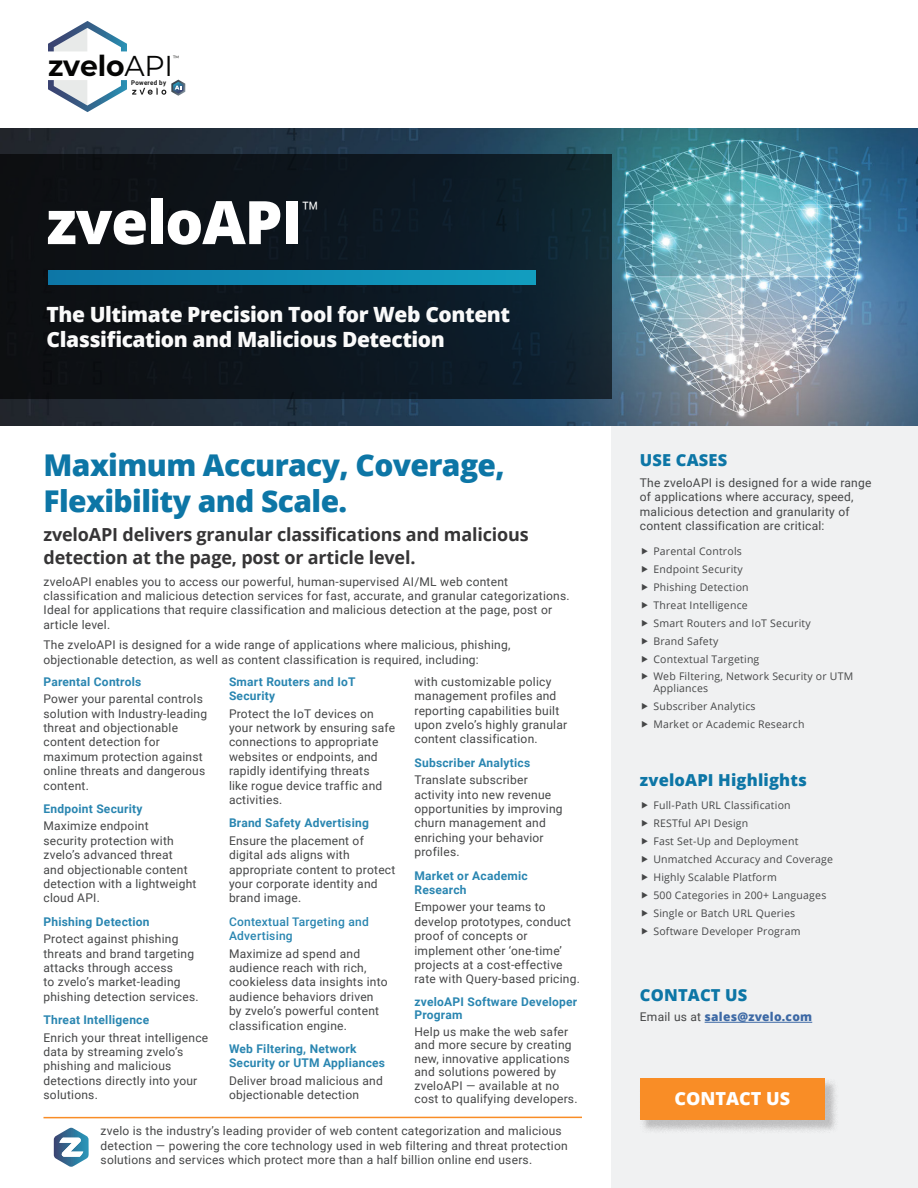
<style>
.page{position:relative;width:918px;height:1188px;background:#fff}
.page>*{position:absolute;margin:0;border:0;box-sizing:border-box;transform-origin:0 0}
.t1{font:800 60px "Open Sans";letter-spacing:-.02em;color:#fff}
.t2{font:800 30px/36px "Open Sans";letter-spacing:-.02em;color:#0d76a6}
.t3{font:700 28.8px "Montserrat";letter-spacing:-.005em;color:#050504}
.Subtitle{font:800 21px/25.2px "Open Sans";letter-spacing:-.02em;color:#fafafa}
.t4{font:700 18px/22.5px "Open Sans";letter-spacing:-.01em;color:#363536}
.Button_CTA{font:800 18px "Open Sans";color:#fff}
.Sidebar_Heading{font:800 16.5px "Open Sans";letter-spacing:.01em;color:#0d76a6}
.Body{font:12px/14.4px "Roboto";letter-spacing:.02em;color:#454647}
.Body-2{font:700 12px/14.4px "Roboto";letter-spacing:.02em;color:#2a86b1}
.Body-3{font:500 12px/14.4px "Roboto";letter-spacing:.02em;color:#2a86b1}
.Body-4{font:800 12px "Open Sans";letter-spacing:.02em;color:#3d69a5}
.t5{font:10.5px/12.6px "Open Sans";letter-spacing:.02em;color:#454647}
.t6{font:700 6.6px "Roboto";letter-spacing:.045em;color:#181818;scale:.93 1}
.t7{font:6.15px "Montserrat";color:#050504}
.s1{font-weight:400}
.s2{font-family:"Roboto";font-weight:400;color:#454647}
</style>
<div class="page">
<div style="left:611px;top:0;width:307px;height:1188px;background:#f0f1f2"></div>
<div style="left:0;top:0;width:918px;height:425px;background:#fff"></div>
<hr style="left:705px;top:1022px;width:107px;height:1px;background:#3d69a5">
<svg style="left:54px;top:1128px;width:35px;height:39px"></svg>
<img style="left:0;top:129px;width:918px;height:296px">
<div style="left:0;top:155px;width:611px;height:244px;background:linear-gradient(to right,#0c0c0e,#0f2331)"></div>
<svg style="left:48px;top:21px;width:79px;height:30px"></svg>
<svg style="left:48px;top:80px;width:137px;height:32px"></svg>
<img style="left:48px;top:270px;width:488px;height:14px">
<div style="left:640px;top:1079px;width:199px;height:55px;background:#231f20;opacity:.25"></div>
<div style="left:640px;top:1079px;width:185px;height:41px;background:#f98d26"></div>
<hr style="left:44px;top:1117px;width:538px;height:1px;background:#f98d26">
<p class="t3" style="left:48px;top:45px;width:127px">zvelo<span class="s1">API</span></p>
<p class="t7" style="left:173px;top:54px;width:8px">™</p>
<p class="t6" style="left:131px;top:78px;width:39px">Powered by</p>
<p class="t1" style="left:46px;top:177px;width:275px">zveloAPI<sup>™</sup></p>
<p class="Subtitle" style="left:46px;top:300px;width:465px">The Ultimate Precision Tool for Web Content<br>Classification and Malicious Detection</p>
<h1 class="t2" style="left:44px;top:445px;width:463px">Maximum Accuracy, Coverage,<br>Flexibility and Scale.</h1>
<h2 class="t4" style="left:44px;top:523px;width:487px">zveloAPI delivers granular classifications and malicious detection at the page, post or article level.</h2>
<p class="Body" style="left:44px;top:574px;width:528px">zveloAPI enables you to access our powerful, human-supervised AI/ML web content classification and malicious detection services for fast, accurate, and granular categorizations.<br>Ideal for applications that require classification and malicious detection at the page, post or article level.</p>
<p class="Body" style="left:44px;top:637px;width:468px">The zveloAPI is designed for a wide range of applications where malicious, phishing, objectionable detection, as well as content classification is required, including:</p>
<p class="Body-2" style="left:44px;top:674px;width:99px">Parental Controls</p>
<p class="Body" style="left:44px;top:691px;width:165px">Power your parental controls solution with Industry-leading threat and objectionable content detection for maximum protection against online threats and dangerous content.</p>
<p class="Body-2" style="left:44px;top:801px;width:101px">Endpoint Security</p>
<p class="Body" style="left:44px;top:818px;width:155px">Maximize endpoint<br>security protection with zvelo’s advanced threat<br>and objectionable content detection with a lightweight cloud API.</p>
<p class="Body-2" style="left:44px;top:914px;width:108px">Phishing Detection</p>
<p class="Body" style="left:44px;top:931px;width:157px">Protect against phishing threats and brand targeting attacks through access<br>to zvelo’s market-leading phishing detection services.</p>
<p class="Body-2" style="left:44px;top:1012px;width:107px">Threat Intelligence</p>
<p class="Body" style="left:44px;top:1030px;width:166px">Enrich your threat intelligence data by streaming zvelo’s phishing and malicious detections directly into your solutions.</p>
<p class="Body" style="left:414px;top:674px;width:154px">with customizable policy management profiles and reporting capabilities built upon zvelo’s highly granular content classification.</p>
<p class="Body-2" style="left:414px;top:755px;width:117px">Subscriber Analytics</p>
<p class="Body" style="left:414px;top:772px;width:150px">Translate subscriber activity into new revenue opportunities by improving churn management and enriching your behavior profiles.</p>
<p class="Body-2" style="left:414px;top:868px;width:115px">Market or Academic<br>Research</p>
<p class="Body" style="left:414px;top:899px;width:167px">Empower your teams to develop prototypes, conduct proof of concepts or implement other ‘one-time’ projects at a cost-effective rate with Query-based pricing.</p>
<p class="Body-2" style="left:414px;top:994px;width:164px;line-height:13.5px">zveloAPI Software Developer<br>Program</p>
<p class="Body" style="left:414px;top:1024px;width:165px;line-height:13.5px">Help us make the web safer and more secure by creating new, innovative applications and solutions powered by zveloAPI — available at no cost to qualifying developers.</p>
<p class="Body" style="left:101px;top:1123px;width:469px">zvelo is the industry’s leading provider of web content categorization and malicious detection — powering the core technology used in web filtering and threat protection solutions and services which protect more than a half billion online end users.</p>
<p class="Body-2" style="left:229px;top:674px;width:128px">Smart Routers and IoT<br>Security</p>
<p class="Body" style="left:229px;top:706px;width:168px">Protect the IoT devices on your network by ensuring safe connections to appropriate websites or endpoints, and rapidly identifying threats<br>like rogue device traffic and activities.</p>
<p class="Body-2" style="left:229px;top:815px;width:141px">Brand Safety Advertising</p>
<p class="Body" style="left:229px;top:833px;width:168px">Ensure the placement of digital ads aligns with appropriate content to protect your corporate identity and brand image.</p>
<p class="Body-3" style="left:229px;top:914px;width:141px">Contextual Targeting and<br>Advertising</p>
<p class="Body" style="left:229px;top:946px;width:160px">Maximize ad spend and audience reach with rich, cookieless data insights into audience behaviors driven by zvelo’s powerful content classification engine.</p>
<p class="Body-2" style="left:229px;top:1041px;width:158px">Web Filtering, Network<br>Security or UTM Appliances</p>
<p class="Body" style="left:229px;top:1073px;width:155px">Deliver broad malicious and objectionable detection</p>
<p class="Sidebar_Heading" style="left:640px;top:447px;width:89px">USE CASES</p>
<p class="Body" style="left:640px;top:475px;width:233px">The zveloAPI is designed for a wide range of applications where accuracy, speed, malicious detection and granularity of content classification are critical:</p>
<p class="t5" style="left:653px;top:544px;width:90px">Parental Controls</p>
<p class="t5" style="left:653px;top:562px;width:91px">Endpoint Security</p>
<p class="t5" style="left:653px;top:580px;width:97px">Phishing Detection</p>
<p class="t5" style="left:653px;top:598px;width:96px">Threat Intelligence</p>
<p class="t5" style="left:653px;top:616px;width:159px">Smart Routers and IoT Security</p>
<p class="t5" style="left:653px;top:634px;width:66px">Brand Safety</p>
<p class="t5" style="left:653px;top:652px;width:108px">Contextual Targeting</p>
<p class="t5" style="left:653px;top:669px;width:201px">Web Filtering, Network Security or UTM<br>Appliances</p>
<p class="t5" style="left:653px;top:700px;width:104px">Subscriber Analytics</p>
<p class="t5" style="left:653px;top:718px;width:153px">Market or Academic Research</p>
<p class="Sidebar_Heading" style="left:640px;top:767px;width:169px">zveloAPI Highlights</p>
<p class="t5" style="left:653px;top:798px;width:139px">Full-Path URL Classification</p>
<p class="t5" style="left:653px;top:816px;width:96px">RESTful API Design</p>
<p class="t5" style="left:653px;top:834px;width:147px">Fast Set-Up and Deployment</p>
<p class="t5" style="left:653px;top:852px;width:181px">Unmatched Accuracy and Coverage</p>
<p class="t5" style="left:653px;top:870px;width:125px">Highly Scalable Platform</p>
<p class="t5" style="left:653px;top:888px;width:174px">500 Categories in 200+ Languages</p>
<p class="t5" style="left:653px;top:906px;width:143px">Single or Batch URL Queries</p>
<p class="t5" style="left:653px;top:924px;width:149px">Software Developer Program</p>
<p class="Sidebar_Heading" style="left:640px;top:983px;width:109px">CONTACT US</p>
<p class="Body-4" style="left:640px;top:1008px;width:174px"><span class="s2">Email us at</span> sales@zvelo.com</p>
<p class="Button_CTA" style="left:674px;top:1085px;width:117px">CONTACT US</p>
</div>
